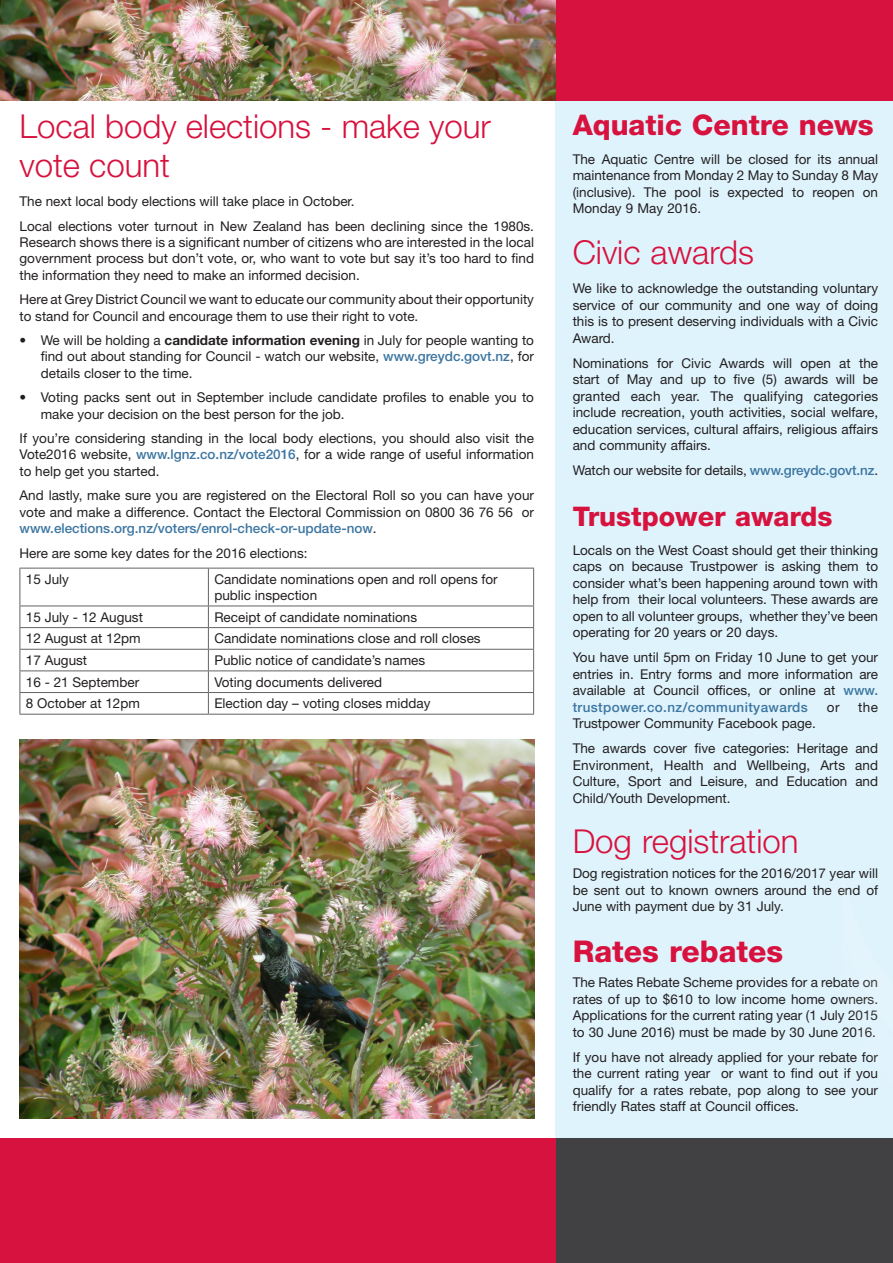
<style>
.page{position:relative;width:893px;height:1263px;background:#fff}
.page>*{position:absolute;margin:0;border:0;box-sizing:border-box;transform-origin:0 0}
.t1{font:300 33px/39.6px "Helvetica Neue LT Std";color:#d7123e}
.t2{font:800 30px "Helvetica Neue LT Std";color:#d7123e}
.t3{font:800 28.5px "Helvetica Neue LT Std";color:#d7123e}
.t4{font:800 27px "Helvetica Neue LT Std";color:#d7123e}
.t5{font:13.5px/16.5px "Helvetica Neue LT Std";color:#231f20;text-align:justify}
.s1{font-weight:700}
.s2{font-weight:500;color:#3d76a1}
</style>
<div class="page">
<hr style="left:892px;top:615px;width:1px;height:648px;background:#3d76a1">
<div style="left:555px;top:102px;width:337px;height:1161px;background:#dff3fc"></div>
<div style="left:555px;top:0;width:338px;height:101px;background:#d7123e"></div>
<svg style="left:19px;top:1102px;width:516px;height:17px"></svg>
<img style="left:0;top:0;width:555px;height:101px">
<hr style="left:20px;top:568px;width:188px;height:1px;background:#636366">
<hr style="left:20px;top:568px;width:1px;height:38px;background:#636366">
<hr style="left:208px;top:568px;width:326px;height:1px;background:#636366">
<hr style="left:208px;top:568px;width:1px;height:38px;background:#636366">
<hr style="left:533px;top:568px;width:1px;height:38px;background:#636366">
<hr style="left:20px;top:606px;width:188px;height:1px;background:#636366">
<hr style="left:208px;top:606px;width:326px;height:1px;background:#636366">
<hr style="left:20px;top:627px;width:188px;height:1px;background:#636366">
<hr style="left:208px;top:627px;width:326px;height:1px;background:#636366">
<hr style="left:20px;top:649px;width:188px;height:1px;background:#636366">
<hr style="left:208px;top:649px;width:326px;height:1px;background:#636366">
<hr style="left:20px;top:670px;width:188px;height:1px;background:#636366">
<hr style="left:208px;top:670px;width:326px;height:1px;background:#636366">
<hr style="left:20px;top:692px;width:188px;height:1px;background:#636366">
<svg style="left:20px;top:606px;width:1px;height:108px"></svg>
<hr style="left:208px;top:692px;width:326px;height:1px;background:#636366">
<svg style="left:208px;top:606px;width:1px;height:108px"></svg>
<svg style="left:533px;top:606px;width:1px;height:108px"></svg>
<hr style="left:20px;top:714px;width:188px;height:1px;background:#636366">
<hr style="left:208px;top:714px;width:326px;height:1px;background:#636366">
<svg style="left:892px;top:809px;width:1px;height:328px"></svg>
<img style="left:20px;top:740px;width:514px;height:378px">
<div style="left:0;top:1138px;width:893px;height:125px;background:#414042"></div>
<div style="left:0;top:1138px;width:555px;height:125px;background:#d7123e"></div>
<p class="t1" style="left:20px;top:106px;width:473px">Local body elections - make your vote count</p>
<p class="t5" style="left:20px;top:193px;width:337px">The next local body elections will take place in October.</p>
<p class="t5" style="left:20px;top:218px;width:516px">Local elections voter turnout in New Zealand has been declining since the 1980s.<br>Research shows there is a significant number of citizens who are interested in the local government process but don’t vote, or, who want to vote but say it’s too hard to find the information they need to make an informed decision.</p>
<p class="t5" style="left:20px;top:291px;width:516px">Here at Grey District Council we want to educate our community about their opportunity to stand for Council and encourage them to use their right to vote.</p>
<p class="t5" style="left:41px;top:332px;width:495px;text-indent:-21px">• We will be holding a <span class="s1">candidate information evening</span> in July for people wanting to find out about standing for Council - watch our website, <span class="s2">www.greydc.govt.nz</span>, for details closer to the time.</p>
<p class="t5" style="left:41px;top:389px;width:495px;text-indent:-21px">• Voting packs sent out in September include candidate profiles to enable you to make your decision on the best person for the job.</p>
<p class="t5" style="left:20px;top:430px;width:516px">If you’re considering standing in the local body elections, you should also visit the Vote2016 website, <span class="s2">www.lgnz.co.nz/vote2016</span>, for a wide range of useful information to help get you started.</p>
<p class="t5" style="left:20px;top:487px;width:516px">And lastly, make sure you are registered on the Electoral Roll so you can have your vote and make a difference. Contact the Electoral Commission on 0800 36 76 56 or <span class="s2">www.elections.org.nz/voters/enrol-check-or-update-now</span>.</p>
<p class="t5" style="left:20px;top:544px;width:290px">Here are some key dates for the 2016 elections:</p>
<p class="t5" style="left:26px;top:570px;width:45px">15 July</p>
<p class="t5" style="left:214px;top:571px;width:285px">Candidate nominations open and roll opens for public inspection</p>
<p class="t5" style="left:26px;top:608px;width:119px">15 July - 12 August</p>
<p class="t5" style="left:214px;top:608px;width:204px">Receipt of candidate nominations</p>
<p class="t5" style="left:26px;top:630px;width:116px">12 August at 12pm</p>
<p class="t5" style="left:214px;top:630px;width:268px">Candidate nominations close and roll closes</p>
<p class="t5" style="left:26px;top:652px;width:63px">17 August</p>
<p class="t5" style="left:214px;top:652px;width:212px">Public notice of candidate’s names</p>
<p class="t5" style="left:26px;top:673px;width:115px">16 - 21 September</p>
<p class="t5" style="left:214px;top:673px;width:169px">Voting documents delivered</p>
<p class="t5" style="left:26px;top:695px;width:116px">8 October at 12pm</p>
<p class="t5" style="left:214px;top:695px;width:218px">Election day – voting closes midday</p>
<p class="t3" style="left:573px;top:107px;width:303px">Aquatic Centre news</p>
<p class="t5" style="left:573px;top:151px;width:307px">The Aquatic Centre will be closed for its annual maintenance from Monday 2 May to Sunday 8 May (inclusive). The pool is expected to reopen on Monday 9 May 2016.</p>
<p class="t1" style="left:573px;top:232px;width:183px">Civic awards</p>
<p class="t5" style="left:573px;top:280px;width:307px">We like to acknowledge the outstanding voluntary service of our community and one way of doing this is to present deserving individuals with a Civic Award.</p>
<p class="t5" style="left:573px;top:354px;width:307px">Nominations for Civic Awards will open at the start of May and up to five (5) awards will be granted each year. The qualifying categories include recreation, youth activities, social welfare, education services, cultural affairs, religious affairs and community affairs.</p>
<p class="t5" style="left:573px;top:462px;width:307px">Watch our website for details, <span class="s2">www.greydc.govt.nz</span>.</p>
<p class="t4" style="left:573px;top:500px;width:261px">Trustpower awards</p>
<p class="t5" style="left:573px;top:542px;width:307px">Locals on the West Coast should get their thinking caps on because Trustpower is asking them to consider what’s been happening around town with help from their local volunteers. These awards are open to all volunteer groups, whether they’ve been operating for 20 years or 20 days.</p>
<p class="t5" style="left:573px;top:649px;width:307px">You have until 5pm on Friday 10 June to get your entries in. Entry forms and more information are available at Council offices, or online at <span class="s2">www. trustpower.co.nz/communityawards</span></p>
<p class="t5" style="left:827px;top:699px;width:14px">or</p>
<p class="t5" style="left:858px;top:699px;width:21px">the</p>
<p class="t5" style="left:573px;top:715px;width:245px">Trustpower Community Facebook page.</p>
<p class="t5" style="left:573px;top:740px;width:307px">The awards cover five categories: Heritage and Environment, Health and Wellbeing, Arts and Culture, Sport and Leisure, and Education and Child/Youth Development.</p>
<p class="t1" style="left:573px;top:821px;width:227px">Dog registration</p>
<p class="t5" style="left:573px;top:865px;width:307px">Dog registration notices for the 2016/2017 year will be sent out to known owners around the end of June with payment due by 31 July.</p>
<p class="t2" style="left:573px;top:933px;width:212px">Rates rebates</p>
<p class="t5" style="left:573px;top:974px;width:307px">The Rates Rebate Scheme provides for a rebate on rates of up to $610 to low income home owners.<br>Applications for the current rating year (1 July 2015 to 30 June 2016) must be made by 30 June 2016.</p>
<p class="t5" style="left:573px;top:1048px;width:307px">If you have not already applied for your rebate for the current rating year or want to find out if you qualify for a rates rebate, pop along to see your friendly Rates staff at Council offices.</p>
</div>
